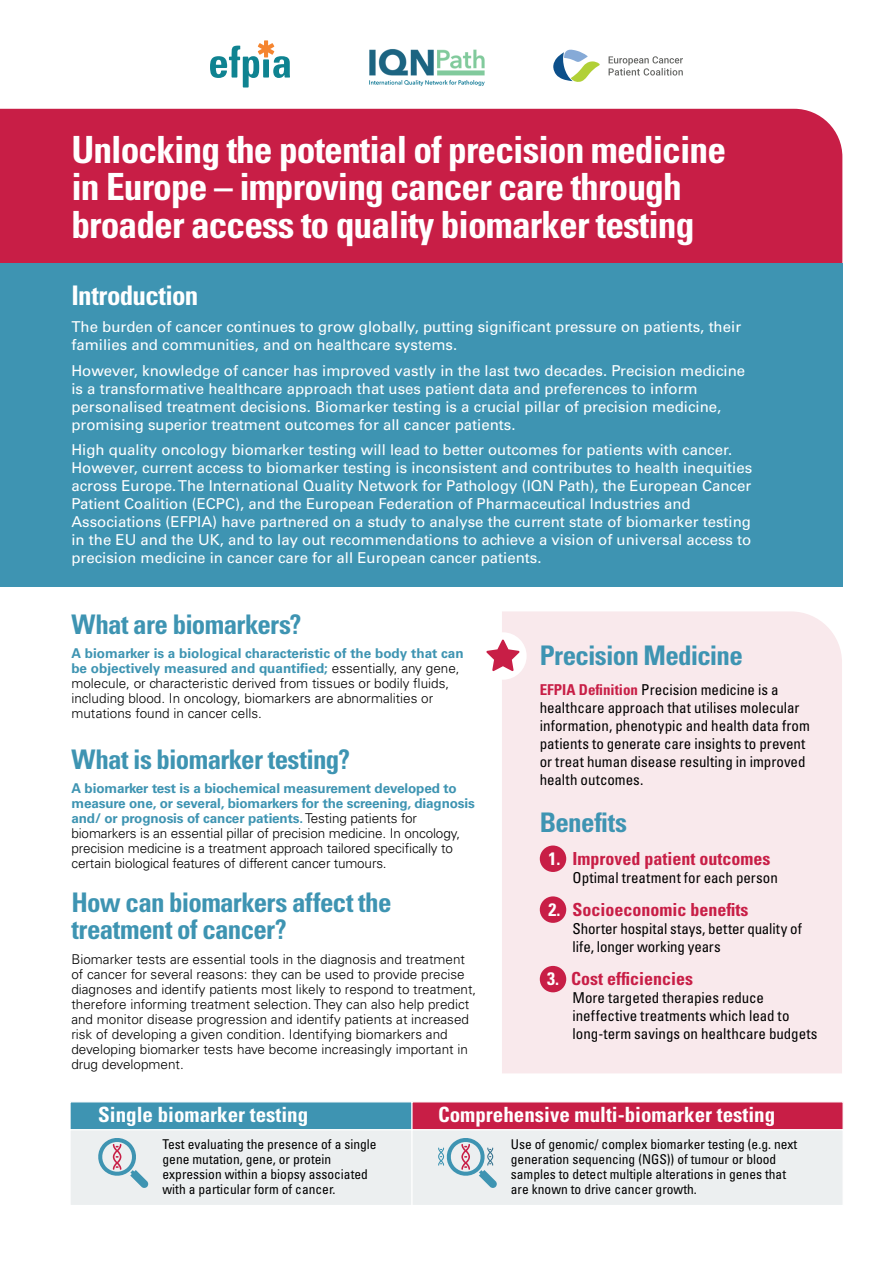
<style>
.page{position:relative;width:893px;height:1263px;background:#fff}
.page>*{position:absolute;margin:0;border:0;box-sizing:border-box;transform-origin:0 0}
.t1{font:700 condensed 37.5px/37.5px "Univers";letter-spacing:-.025em;color:#fff}
.t2{font:700 condensed 27px/27px "Univers";letter-spacing:-.025em;color:#3e94b2}
.t3{font:700 condensed 27px "Univers";letter-spacing:-.025em;color:#fff}
.t4{font:700 condensed 21px "Univers";color:#fff}
.t5{font:700 condensed 18px "Univers";color:#c81e46}
.t6{font:15px/18px "Univers";color:#fff}
.t7{font:condensed 15px/18px "Univers";color:#000}
.t8{font:300 13.5px/15px "Univers";color:#000}
.t9{font:condensed 13.5px/15px "Univers";color:#000}
.s1{font-weight:700;color:#3e94b2}
.s2{font-weight:700;color:#c81e46}
.s3{color:#fff}
</style>
<div class="page">
<div style="left:0;top:109px;width:842px;height:155px;background:#c81e46"></div>
<svg style="left:210px;top:40px;width:80px;height:48px"></svg>
<img style="left:369px;top:49px;width:116px;height:37px">
<svg style="left:553px;top:50px;width:47px;height:32px"></svg>
<svg style="left:609px;top:56px;width:74px;height:20px"></svg>
<div style="left:502px;top:611px;width:340px;height:462px;background:#f9e9ec"></div>
<div style="left:479px;top:632px;width:48px;height:48px;background:#fff;border-radius:50%"></div>
<svg style="left:486px;top:639px;width:33px;height:32px"></svg>
<div style="left:0;top:264px;width:842px;height:323px;background:#3e94b2"></div>
<div style="left:70px;top:1101px;width:343px;height:29px;background:#3e94b2;border:1px solid #fff"></div>
<div style="left:411px;top:1101px;width:433px;height:29px;background:#c81e46;border:1px solid #fff"></div>
<div style="left:70px;top:1129px;width:343px;height:77px;background:#eceff0;border:1px solid #fff"></div>
<div style="left:411px;top:1129px;width:433px;height:77px;background:#eceff0;border:1px solid #fff"></div>
<svg style="left:98px;top:1138px;width:51px;height:50px"></svg>
<svg style="left:438px;top:1138px;width:59px;height:50px"></svg>
<div style="left:540px;top:845px;width:26px;height:27px;background:#c81e46;border-radius:50%"></div>
<div style="left:540px;top:896px;width:26px;height:27px;background:#c81e46;border-radius:50%"></div>
<div style="left:540px;top:966px;width:26px;height:26px;background:#c81e46;border-radius:50%"></div>
<h1 class="t1" style="left:71px;top:130px;width:656px">Unlocking the potential of precision medicine in Europe – improving cancer care through broader access to quality biomarker testing</h1>
<h2 class="t3" style="left:71px;top:279px;width:128px">Introduction</h2>
<p class="t6" style="left:71px;top:318px;width:671px">The burden of cancer continues to grow globally, putting significant pressure on patients, their families and communities, and on healthcare systems.</p>
<p class="t6" style="left:71px;top:362px;width:675px">However, knowledge of cancer has improved vastly in the last two decades. Precision medicine is a transformative healthcare approach that uses patient data and preferences to inform personalised treatment decisions. Biomarker testing is a crucial pillar of precision medicine, promising superior treatment outcomes for all cancer patients.</p>
<p class="t6" style="left:71px;top:441px;width:682px">High quality oncology biomarker testing will lead to better outcomes for patients with cancer.<br>However, current access to biomarker testing is inconsistent and contributes to health inequities across Europe. The International Quality Network for Pathology (IQN Path), the European Cancer Patient Coalition (ECPC), and the European Federation of Pharmaceutical Industries and Associations (EFPIA) have partnered on a study to analyse the current state of biomarker testing in the EU and the UK, and to lay out recommendations to achieve a vision of universal access to precision medicine in cancer care for all European cancer patients.</p>
<h2 class="t2" style="left:71px;top:611px;width:232px">What are biomarkers?</h2>
<p class="t8" style="left:71px;top:646px;width:394px"><span class="s1">A biomarker is a biological characteristic of the body that can be objectively measured and quantified;</span> essentially, any gene, molecule, or characteristic derived from tissues or bodily fluids, including blood. In oncology, biomarkers are abnormalities or mutations found in cancer cells.</p>
<h2 class="t2" style="left:71px;top:745px;width:280px">What is biomarker testing?</h2>
<p class="t8" style="left:71px;top:780px;width:405px"><span class="s1">A biomarker test is a biochemical measurement developed to measure one, or several, biomarkers for the screening, diagnosis and/ or prognosis of cancer patients.</span> Testing patients for biomarkers is an essential pillar of precision medicine. In oncology, precision medicine is a treatment approach tailored specifically to certain biological features of different cancer tumours.</p>
<h2 class="t2" style="left:71px;top:888px;width:322px">How can biomarkers affect the treatment of cancer?</h2>
<p class="t8" style="left:71px;top:951px;width:406px">Biomarker tests are essential tools in the diagnosis and treatment of cancer for several reasons: they can be used to provide precise diagnoses and identify patients most likely to respond to treatment, therefore informing treatment selection. They can also help predict and monitor disease progression and identify patients at increased risk of developing a given condition. Identifying biomarkers and developing biomarker tests have become increasingly important in drug development.</p>
<h2 class="t2" style="left:540px;top:642px;width:205px">Precision Medicine</h2>
<p class="t7" style="left:540px;top:680px;width:272px"><span class="s2">EFPIA Definition</span> Precision medicine is a healthcare approach that utilises molecular information, phenotypic and health data from patients to generate care insights to prevent or treat human disease resulting in improved health outcomes.</p>
<h2 class="t2" style="left:540px;top:808px;width:89px">Benefits</h2>
<h3 class="t5" style="left:548px;top:847px;width:223px"><span class="s3">1.</span> Improved patient outcomes</h3>
<p class="t7" style="left:572px;top:868px;width:207px">Optimal treatment for each person</p>
<h3 class="t5" style="left:548px;top:898px;width:201px"><span class="s3">2.</span> Socioeconomic benefits</h3>
<p class="t7" style="left:572px;top:919px;width:231px">Shorter hospital stays, better quality of life, longer working years</p>
<h3 class="t5" style="left:547px;top:967px;width:147px"><span class="s3">3.</span> Cost efficiencies</h3>
<p class="t7" style="left:572px;top:988px;width:247px">More targeted therapies reduce ineffective treatments which lead to long-term savings on healthcare budgets</p>
<h3 class="t4" style="left:98px;top:1102px;width:212px">Single biomarker testing</h3>
<h3 class="t4" style="left:438px;top:1102px;width:339px">Comprehensive multi-biomarker testing</h3>
<p class="t9" style="left:163px;top:1136px;width:216px">Test evaluating the presence of a single gene mutation, gene, or protein expression within a biopsy associated with a particular form of cancer.</p>
<p class="t9" style="left:511px;top:1136px;width:288px">Use of genomic/ complex biomarker testing (e.g. next generation sequencing (NGS)) of tumour or blood samples to detect multiple alterations in genes that are known to drive cancer growth.</p>
</div>
